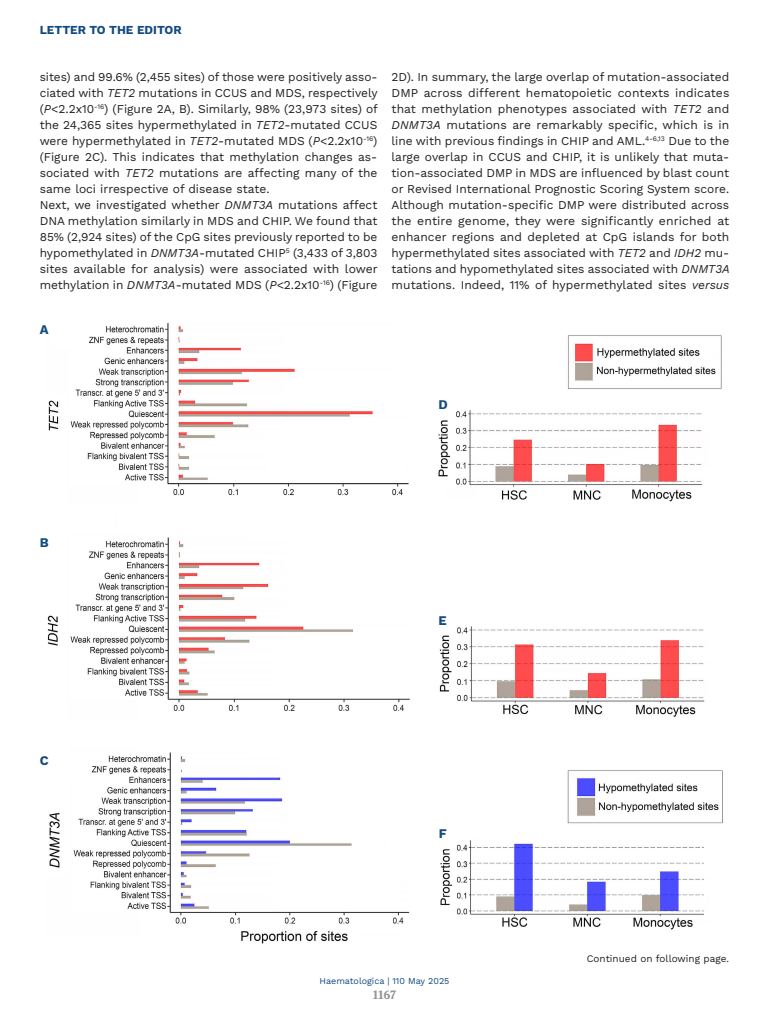
<style>
.page{position:relative;width:769px;height:1024px;background:#fff}
.page>*{position:absolute;margin:0;border:0;box-sizing:border-box;transform-origin:0 0}
.LETTERE_Figure{font:700 13px "Work Sans";color:#134a80}
.TESTO{font:12px/16px "Work Sans";color:#231f20;text-align:justify}
.t1{font:700 12px "Work Sans";color:#134a80}
.t2{font:700 12px "Volkhov";color:#939598}
.t3{font:10px "Work Sans";color:#231f20}
.t4{font:9px "Work Sans";color:#134a80}
.s1{font-style:italic}
</style>
<div class="page">
<img style="left:47px;top:323px;width:675px;height:621px">
<p class="t1" style="left:40px;top:23px;width:143px">LETTER TO THE EDITOR</p>
<p class="TESTO" style="left:40px;top:69px;width:339px">sites) and 99.6% (2,455 sites) of those were positively asso&shy;ciated with <span class="s1">TET2</span> mutations in CCUS and MDS, respectively (<span class="s1">P</span>&lt;2.2x10<sup>-16</sup>) (Figure 2A, B). Similarly, 98% (23,973 sites) of the 24,365 sites hypermethylated in <span class="s1">TET2</span>-mutated CCUS were hypermethylated in <span class="s1">TET2</span>-mutated MDS (<span class="s1">P</span>&lt;2.2x10<sup>-16</sup>) (Figure 2C). This indicates that methylation changes as&shy;sociated with <span class="s1">TET2</span> mutations are affecting many of the same loci irrespective of disease state.</p>
<p class="TESTO" style="left:40px;top:197px;width:339px">Next, we investigated whether <span class="s1">DNMT3A</span> mutations affect DNA methylation similarly in MDS and CHIP. We found that 85% (2,924 sites) of the CpG sites previously reported to be hypomethylated in <span class="s1">DNMT3A</span>-mutated CHIP<sup>5</sup> (3,433 of 3,803 sites available for analysis) were associated with lower methylation in <span class="s1">DNMT3A</span>-mutated MDS (<span class="s1">P</span>&lt;2.2x10<sup>-16</sup>) (Figure</p>
<p class="LETTERE_Figure" style="left:40px;top:321px;width:10px">A</p>
<p class="TESTO" style="left:391px;top:69px;width:339px">2D). In summary, the large overlap of mutation-associated DMP across different hematopoietic contexts indicates that methylation phenotypes associated with <span class="s1">TET2</span> and <span class="s1">DNMT3A</span> mutations are remarkably specific, which is in line with previous findings in CHIP and AML.<sup>4-6,13</sup> Due to the large overlap in CCUS and CHIP, it is unlikely that muta&shy;tion-associated DMP in MDS are influenced by blast count or Revised International Prognostic Scoring System score.</p>
<p class="TESTO" style="left:391px;top:197px;width:339px">Although mutation-specific DMP were distributed across the entire genome, they were significantly enriched at enhancer regions and depleted at CpG islands for both hypermethylated sites associated with <span class="s1">TET2</span> and <span class="s1">IDH2</span> mu&shy;tations and hypomethylated sites associated with <span class="s1">DNMT3A </span>mutations. Indeed, 11% of hypermethylated sites <span class="s1">versus</span></p>
<p class="LETTERE_Figure" style="left:438px;top:396px;width:11px">D</p>
<p class="LETTERE_Figure" style="left:40px;top:535px;width:10px">B</p>
<p class="LETTERE_Figure" style="left:438px;top:613px;width:10px">E</p>
<p class="LETTERE_Figure" style="left:40px;top:753px;width:10px">C</p>
<p class="LETTERE_Figure" style="left:439px;top:826px;width:9px">F</p>
<p class="t3" style="left:586px;top:950px;width:144px">Continued on following page.</p>
<p class="t4" style="left:319px;top:974px;width:131px">Haematologica | 110 May 2025</p>
<p class="t2" style="left:372px;top:987px;width:25px">1167</p>
</div>
